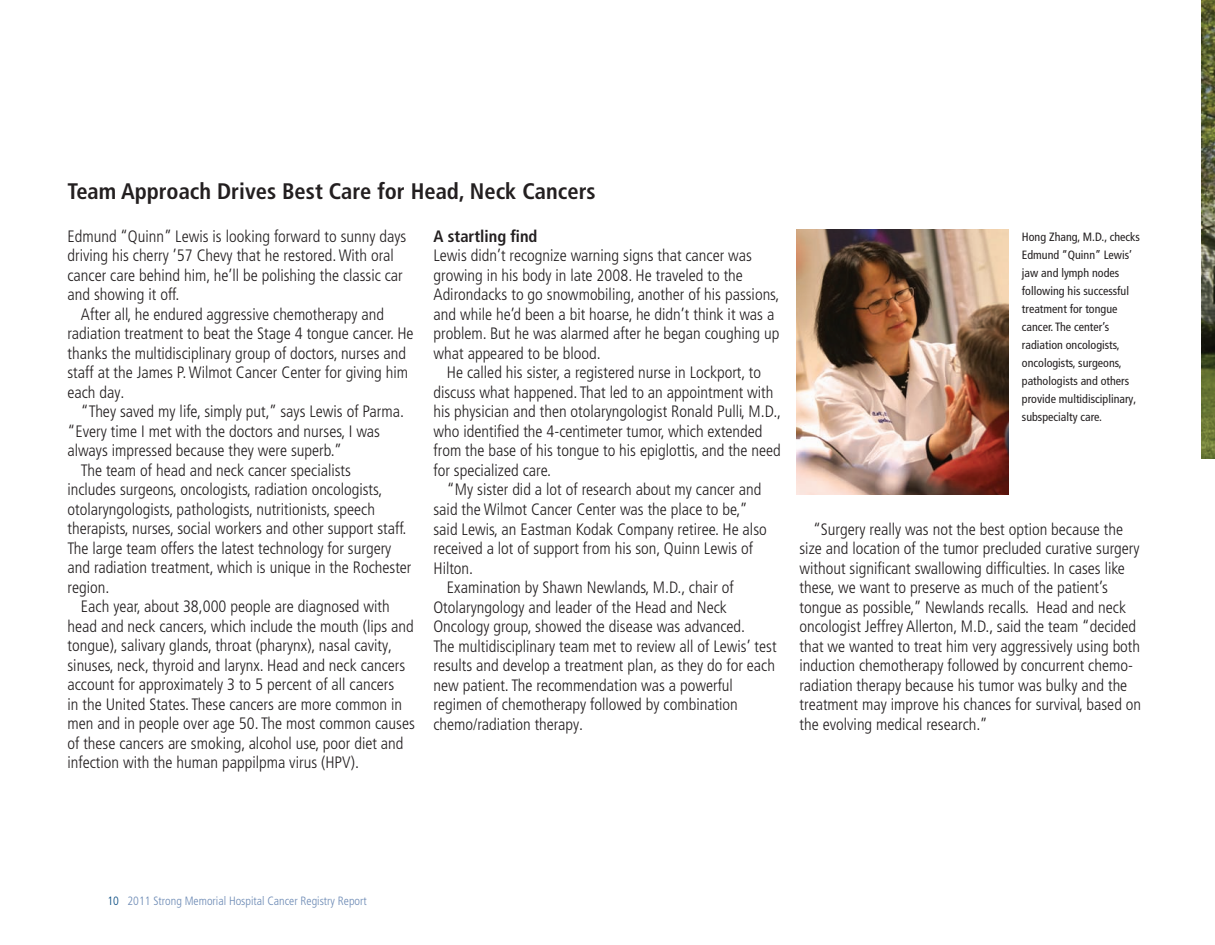
<style>
.page{position:relative;width:1215px;height:945px;background:#fff}
.page>*{position:absolute;margin:0;border:0;box-sizing:border-box;transform-origin:0 0}
.t1{font:700 condensed 22.5px "Frutiger LT Pro";color:#231f20}
.t2{font:300 condensed 16.5px/19.5px "Frutiger LT Pro";color:#231f20}
.t3{font:700 condensed 16.5px "Frutiger LT Pro";color:#231f20}
.t4{font:condensed 12px/18px "Frutiger LT Pro";color:#231f20}
.t5{font:300 condensed 12px "Frutiger LT Pro";color:#6b89b4}
.s1{color:#00467e}
</style>
<div class="page">
<img style="left:1202px;top:0;width:13px;height:459px">
<img style="left:796px;top:230px;width:212px;height:264px">
<h1 class="t1" style="left:68px;top:178px;width:530px">Team Approach Drives Best Care for Head, Neck Cancers</h1>
<p class="t2" style="left:67px;top:227px;width:340px">Edmund “Quinn” Lewis is looking forward to sunny days driving his cherry ’57 Chevy that he restored. With oral cancer care behind him, he’ll be polishing the classic car and showing it off.</p>
<p class="t2" style="left:67px;top:305px;width:348px;text-indent:13px">After all, he endured aggressive chemotherapy and radiation treatment to beat the Stage 4 tongue cancer. He thanks the multidisciplinary group of doctors, nurses and staff at the James P. Wilmot Cancer Center for giving him each day.</p>
<p class="t2" style="left:81px;top:402px;width:325px">“They saved my life, simply put,” says Lewis of Parma.</p>
<p class="t2" style="left:67px;top:422px;width:314px">“Every time I met with the doctors and nurses, I was</p>
<p class="t2" style="left:67px;top:441px;width:276px">always impressed because they were superb.”</p>
<p class="t2" style="left:81px;top:461px;width:272px">The team of head and neck cancer specialists</p>
<p class="t2" style="left:67px;top:480px;width:316px">includes surgeons, oncologists, radiation oncologists,</p>
<p class="t2" style="left:67px;top:500px;width:309px">otolaryngologists, pathologists, nutritionists, speech</p>
<p class="t2" style="left:67px;top:519px;width:340px">therapists, nurses, social workers and other support staff.</p>
<p class="t2" style="left:67px;top:539px;width:325px">The large team offers the latest technology for surgery</p>
<p class="t2" style="left:67px;top:558px;width:346px">and radiation treatment, which is unique in the Rochester</p>
<p class="t2" style="left:67px;top:578px;width:43px">region.</p>
<p class="t2" style="left:81px;top:597px;width:310px">Each year, about 38,000 people are diagnosed with</p>
<p class="t2" style="left:67px;top:617px;width:348px">head and neck cancers, which include the mouth (lips and</p>
<p class="t2" style="left:67px;top:636px;width:326px">tongue), salivary glands, throat (pharynx), nasal cavity,</p>
<p class="t2" style="left:67px;top:656px;width:339px">sinuses, neck, thyroid and larynx. Head and neck cancers</p>
<p class="t2" style="left:67px;top:675px;width:328px">account for approximately 3 to 5 percent of all cancers</p>
<p class="t2" style="left:67px;top:695px;width:336px">in the United States. These cancers are more common in</p>
<p class="t2" style="left:67px;top:714px;width:349px">men and in people over age 50. The most common causes</p>
<p class="t2" style="left:67px;top:734px;width:338px">of these cancers are smoking, alcohol use, poor diet and</p>
<p class="t2" style="left:67px;top:753px;width:293px">infection with the human pappilpma virus (HPV).</p>
<p class="t3" style="left:434px;top:226px;width:105px">A startling find</p>
<p class="t2" style="left:434px;top:246px;width:347px">Lewis didn’t recognize warning signs that cancer was growing in his body in late 2008. He traveled to the Adirondacks to go snowmobiling, another of his passions, and while he’d been a bit hoarse, he didn’t think it was a problem. But he was alarmed after he began coughing up what appeared to be blood.</p>
<p class="t2" style="left:434px;top:363px;width:349px;text-indent:13px">He called his sister, a registered nurse in Lockport, to discuss what happened. That led to an appointment with his physician and then otolaryngologist Ronald Pulli, M.D., who identified the 4-centimeter tumor, which extended from the base of his tongue to his epiglottis, and the need for specialized care.</p>
<p class="t2" style="left:447px;top:480px;width:316px">“My sister did a lot of research about my cancer and</p>
<p class="t2" style="left:434px;top:500px;width:316px">said the Wilmot Cancer Center was the place to be,”</p>
<p class="t2" style="left:434px;top:519px;width:335px">said Lewis, an Eastman Kodak Company retiree. He also</p>
<p class="t2" style="left:434px;top:539px;width:321px">received a lot of support from his son, Quinn Lewis of</p>
<p class="t2" style="left:434px;top:558px;width:41px">Hilton.</p>
<p class="t2" style="left:447px;top:578px;width:288px">Examination by Shawn Newlands, M.D., chair of</p>
<p class="t2" style="left:434px;top:597px;width:295px">Otolaryngology and leader of the Head and Neck</p>
<p class="t2" style="left:434px;top:617px;width:313px">Oncology group, showed the disease was advanced.</p>
<p class="t2" style="left:434px;top:636px;width:345px">The multidisciplinary team met to review all of Lewis’ test</p>
<p class="t2" style="left:434px;top:656px;width:343px">results and develop a treatment plan, as they do for each</p>
<p class="t2" style="left:434px;top:675px;width:301px">new patient. The recommendation was a powerful</p>
<p class="t2" style="left:434px;top:695px;width:306px">regimen of chemotherapy followed by combination</p>
<p class="t2" style="left:434px;top:714px;width:151px">chemo/radiation therapy.</p>
<p class="t4" style="left:1022px;top:228px;width:120px">Hong Zhang, M.D., checks<br>Edmund “Quinn” Lewis’ jaw and lymph nodes following his successful treatment for tongue cancer. The center’s radiation oncologists, oncologists, surgeons, pathologists and others provide multidisciplinary, subspecialty care.</p>
<p class="t2" style="left:800px;top:519px;width:343px;text-indent:13px">“Surgery really was not the best option because the size and location of the tumor precluded curative surgery without significant swallowing difficulties. In cases like these, we want to preserve as much of the patient’s tongue as possible,” Newlands recalls. Head and neck oncologist Jeffrey Allerton, M.D., said the team “decided that we wanted to treat him very aggressively using both induction chemotherapy followed by concurrent chemo&shy;radiation therapy because his tumor was bulky and the treatment may improve his chances for survival, based on the evolving medical research.”</p>
<p class="t5" style="left:107px;top:893px;width:261px"><span class="s1">10</span> 2011 Strong Memorial Hospital Cancer Registry Report</p>
</div>
